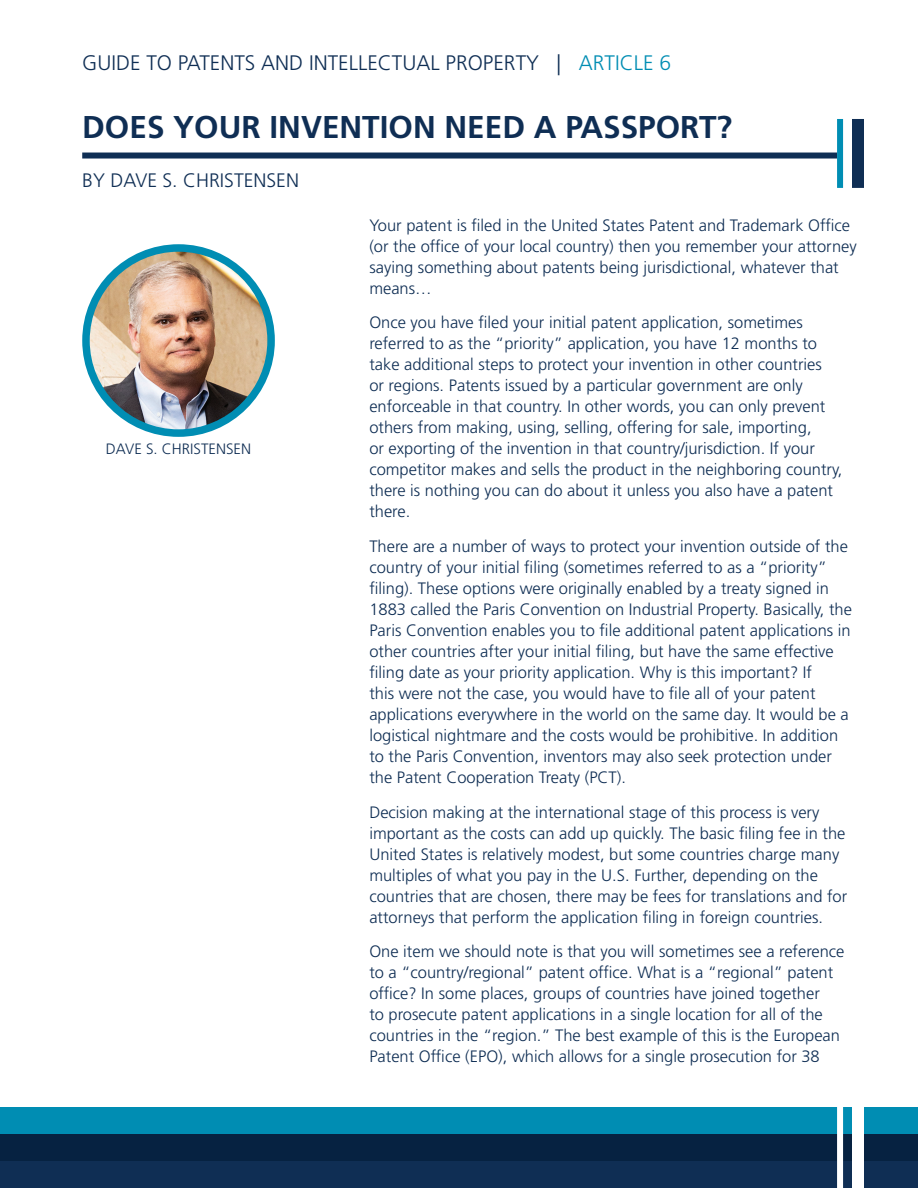
<style>
.page{position:relative;width:918px;height:1188px;background:#fff}
.page>*{position:absolute;margin:0;border:0;box-sizing:border-box;transform-origin:0 0}
.t1{font:700 31.5px "Frutiger LT Std";color:#0f2e54}
.t2{font:300 21px "Frutiger LT Std";color:#0f2e54}
.t3{font:300 19.5px "Frutiger LT Std";color:#0f2e54}
.t4{font:300 16.5px/21px "Frutiger LT Std";color:#0f2e54}
.t5{font:300 15px "Frutiger LT Std";color:#0f2e54}
.s1{color:#008db3}
</style>
<div class="page">
<div style="left:0;top:1134px;width:918px;height:54px;background:#0f2e54"></div>
<div style="left:0;top:1107px;width:918px;height:27px;background:#008db3"></div>
<div style="left:0;top:1134px;width:918px;height:27px;background:#062241"></div>
<img style="left:86px;top:248px;width:185px;height:185px;border-radius:93px">
<div style="left:82px;top:244px;width:193px;height:193px;border:8px solid #008db3;border-radius:50%"></div>
<div style="left:82px;top:153px;width:755px;height:6px;background:#0f2e54"></div>
<div style="left:837px;top:119px;width:6px;height:69px;background:#008db3"></div>
<div style="left:837px;top:1107px;width:6px;height:81px;background:#fff"></div>
<div style="left:852px;top:119px;width:12px;height:69px;background:#0f2e54"></div>
<div style="left:852px;top:1107px;width:12px;height:81px;background:#fff"></div>
<p class="t2" style="left:82px;top:51px;width:590px">GUIDE TO PATENTS AND INTELLECTUAL PROPERTY | <span class="s1">ARTICLE 6</span></p>
<h1 class="t1" style="left:82px;top:108px;width:652px">DOES YOUR INVENTION NEED A PASSPORT?</h1>
<p class="t3" style="left:82px;top:169px;width:218px">BY DAVE S. CHRISTENSEN</p>
<p class="t5" style="left:106px;top:440px;width:147px">DAVE S. CHRISTENSEN</p>
<p class="t4" style="left:369px;top:215px;width:489px">Your patent is filed in the United States Patent and Trademark Office (or the office of your local country) then you remember your attorney saying something about patents being jurisdictional, whatever that means…</p>
<p class="t4" style="left:369px;top:312px;width:475px">Once you have filed your initial patent application, sometimes referred to as the “priority” application, you have 12 months to take additional steps to protect your invention in other countries<br>or regions. Patents issued by a particular government are only enforceable in that country. In other words, you can only prevent others from making, using, selling, offering for sale, importing,<br>or exporting of the invention in that country/jurisdiction. If your competitor makes and sells the product in the neighboring country, there is nothing you can do about it unless you also have a patent there.</p>
<p class="t4" style="left:369px;top:536px;width:484px">There are a number of ways to protect your invention outside of the country of your initial filing (sometimes referred to as a “priority” filing). These options were originally enabled by a treaty signed in 1883 called the Paris Convention on Industrial Property. Basically, the Paris Convention enables you to file additional patent applications in other countries after your initial filing, but have the same effective filing date as your priority application. Why is this important? If<br>this were not the case, you would have to file all of your patent applications everywhere in the world on the same day. It would be a logistical nightmare and the costs would be prohibitive. In addition to the Paris Convention, inventors may also seek protection under the Patent Cooperation Treaty (PCT).</p>
<p class="t4" style="left:369px;top:802px;width:479px">Decision making at the international stage of this process is very important as the costs can add up quickly. The basic filing fee in the United States is relatively modest, but some countries charge many multiples of what you pay in the U.S. Further, depending on the countries that are chosen, there may be fees for translations and for attorneys that perform the application filing in foreign countries.</p>
<p class="t4" style="left:369px;top:941px;width:477px">One item we should note is that you will sometimes see a reference to a “country/regional” patent office. What is a “regional” patent office? In some places, groups of countries have joined together<br>to prosecute patent applications in a single location for all of the countries in the “region.” The best example of this is the European Patent Office (EPO), which allows for a single prosecution for 38</p>
</div>
